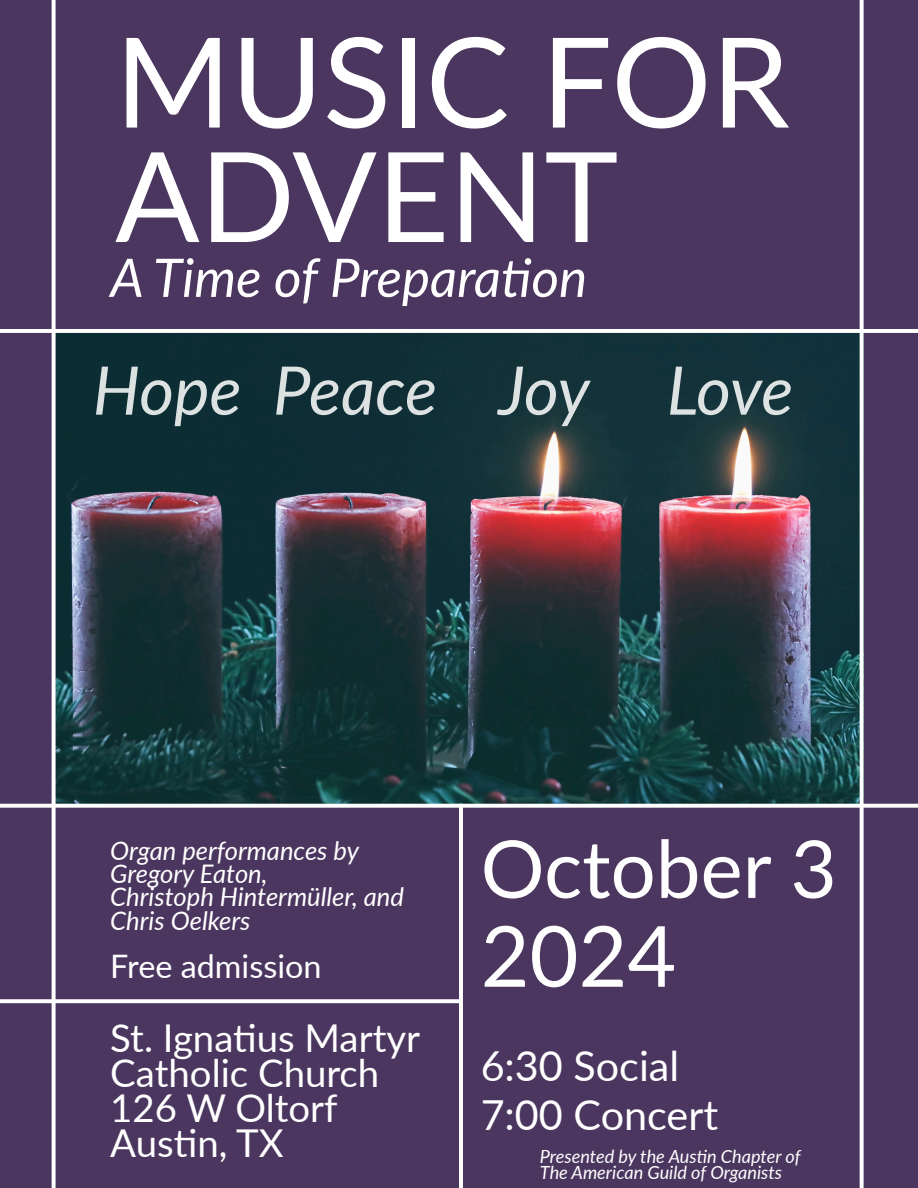
<style>
.page{position:relative;width:918px;height:1188px;background:#4b365f}
.page>*{position:absolute;margin:0;border:0;box-sizing:border-box;transform-origin:0 0}
.t1{font:125.1px/114.4px "Lato";color:#fff}
.t2{font:84.3px "Lato";color:#fff}
.t3{font:79.8px "Lato";color:#fff}
.t4{font:italic 67.05px "Lato";letter-spacing:-.015em;color:#fff}
.t5{font:italic 53.1px "Lato";color:#fff}
.t6{font:41.4px/49.7px "Lato";color:#fff}
.t7{font:38.4px/35.1px "Lato";color:#fff}
.t8{font:32.4px "Lato";color:#fff}
.t9{font:italic 25.65px/23.4px "Lato";color:#fff}
.t10{font:italic 18.15px/16.5px "Lato";color:#fff}
</style>
<div class="page">
<img style="left:56px;top:333px;width:804px;height:471px">
<svg style="left:0;top:804px;width:918px;height:4px;background:#f0eff2"></svg>
<svg style="left:52px;top:0;width:4px;height:1188px;background:#e9e9ec"></svg>
<svg style="left:860px;top:0;width:4px;height:1188px;background:#ebebed"></svg>
<svg style="left:0;top:329px;width:918px;height:4px;background:#fbfbfb"></svg>
<hr style="left:459px;top:804px;width:4px;height:384px;background:#fff">
<svg style="left:0;top:999px;width:459px;height:4px;background:#f4f3f5"></svg>
<h1 class="t1" style="left:115px;top:20px;width:676px">MUSIC FOR<br>ADVENT</h1>
<h3 class="t5" style="left:110px;top:240px;width:478px">A Time of Preparation</h3>
<h3 class="t4" style="left:93px;top:342px;width:702px">Hope Peace Joy Love</h3>
<p class="t9" style="left:110px;top:837px;width:295px">Organ performances by<br>Gregory Eaton,<br>Christoph Hintermüller, and<br>Chris Oelkers</p>
<p class="t8" style="left:110px;top:943px;width:213px">Free admission</p>
<h3 class="t7" style="left:110px;top:1019px;width:311px">St. Ignatius Martyr<br>Catholic Church<br>126 W Oltorf<br>Austin, TX</h3>
<h3 class="t3" style="left:481px;top:812px;width:358px">October 3</h3>
<h2 class="t2" style="left:481px;top:896px;width:197px">2024</h2>
<h3 class="t6" style="left:481px;top:1039px;width:239px">6:30 Social<br>7:00 Concert</h3>
<p class="t10" style="left:540px;top:1147px;width:262px">Presented by the Austin Chapter of<br>The American Guild of Organists</p>
</div>
